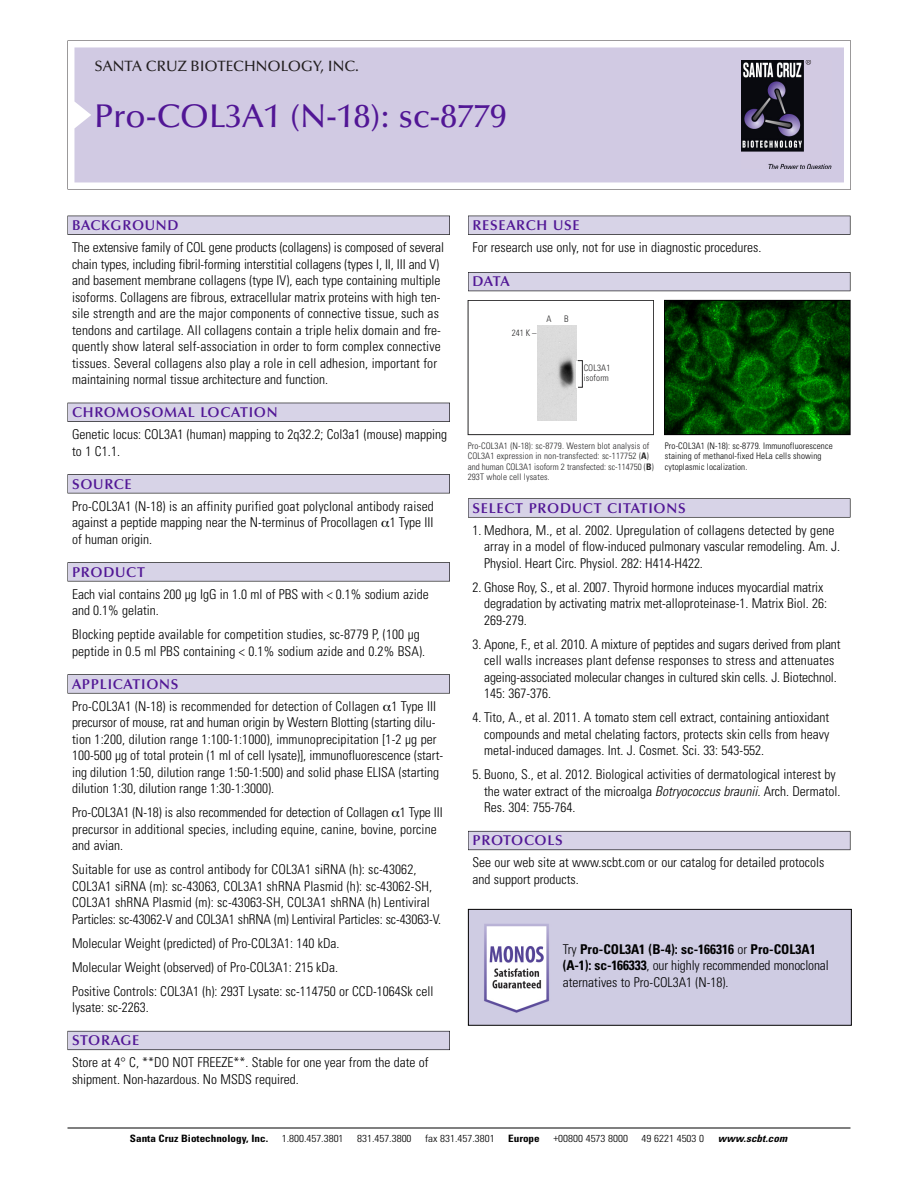
<style>
.page{position:relative;width:918px;height:1188px;background:#fff}
.page>*{position:absolute;margin:0;border:0;box-sizing:border-box;transform-origin:0 0}
.t1{font:500 33px "Optima";color:#511695}
.t2{font:500 15px "Optima";color:#231f20}
.t3{font:600 14.25px "Optima";letter-spacing:.05em;color:#511695}
.t4{font:300 condensed 13.5px/16.5px "Univers";color:#000}
.t5{font:300 condensed 10.2px "Univers";color:#000;scale:1.1 1}
.t6{font:700 condensed 10.2px "Univers";color:#000;scale:1.1 1}
.t7{font:italic 700 condensed 10.2px "Univers";letter-spacing:.005em;color:#000;scale:1.1 1}
.t8{font:9px/10.5px "Univers Condensed Light+JLWVYY";letter-spacing:.015em;color:#272627}
.t9{font:300 condensed 9px/10.5px "Univers";letter-spacing:.015em;color:#000}
.s1{font-family:"Univers Condensed Bold+PRSHKH"}
.s2{font-style:italic}
.s3{font-weight:700}
</style>
<div class="page">
<svg style="left:68px;top:40px;width:783px;height:149px"></svg>
<div style="left:74px;top:47px;width:770px;height:135px;background:#d1cae3"></div>
<img style="left:741px;top:60px;width:90px;height:108px">
<div style="left:68px;top:216px;width:382px;height:19px;background:#525155"></div>
<div style="left:68px;top:216px;width:381px;height:18px;background:#d7d3e7"></div>
<div style="left:68px;top:403px;width:382px;height:19px;background:#515055"></div>
<div style="left:68px;top:403px;width:381px;height:18px;background:#d7d3e7"></div>
<div style="left:68px;top:474px;width:382px;height:19px;background:#545357"></div>
<div style="left:68px;top:475px;width:381px;height:18px;background:#d7d3e7"></div>
<div style="left:68px;top:562px;width:382px;height:19px;background:#575759"></div>
<div style="left:68px;top:563px;width:381px;height:18px;background:#d7d3e7"></div>
<svg style="left:68px;top:674px;width:382px;height:20px"></svg>
<div style="left:68px;top:675px;width:381px;height:18px;background:#d7d3e7"></div>
<div style="left:68px;top:1031px;width:382px;height:19px;background:#66646e"></div>
<div style="left:68px;top:1031px;width:381px;height:18px;background:#d7d3e7"></div>
<div style="left:468px;top:216px;width:382px;height:19px;background:#525155"></div>
<div style="left:468px;top:216px;width:382px;height:18px;background:#d7d3e7"></div>
<div style="left:468px;top:272px;width:382px;height:19px;background:#535259"></div>
<div style="left:468px;top:273px;width:382px;height:18px;background:#d7d3e7"></div>
<div style="left:468px;top:498px;width:382px;height:20px;background:#666667"></div>
<div style="left:468px;top:499px;width:382px;height:18px;background:#d7d3e7"></div>
<div style="left:468px;top:831px;width:382px;height:19px;background:#66646d"></div>
<div style="left:468px;top:832px;width:382px;height:18px;background:#d7d3e7"></div>
<hr style="left:68px;top:1128px;width:782px;height:1px;background:#000">
<img style="left:666px;top:302px;width:182px;height:131px">
<div style="left:664px;top:300px;width:186px;height:135px;border:1px solid #000"></div>
<div style="left:468px;top:300px;width:186px;height:135px;border:1px solid #272627"></div>
<img style="left:538px;top:325px;width:38px;height:96px">
<img style="left:470px;top:911px;width:380px;height:113px">
<div style="left:468px;top:909px;width:384px;height:117px;border:1px solid #000"></div>
<p class="t2" style="left:94px;top:61px;width:266px">SANTA CRUZ BIOTECHNOLOGY, INC.</p>
<h1 class="t1" style="left:94px;top:103px;width:414px">Pro-COL3A1 (N-18): sc-8779</h1>
<p class="t3" style="left:72px;top:219px;width:108px">BACKGROUND</p>
<p class="t4" style="left:72px;top:240px;width:374px">The extensive family of COL gene products (collagens) is composed of several chain types, including fibril-forming interstitial collagens (types I, II, III and V) and basement membrane collagens (type IV), each type containing multiple isoforms. Collagens are fibrous, extracellular matrix proteins with high ten&shy;sile strength and are the major components of connective tissue, such as tendons and cartilage. All collagens contain a triple helix domain and fre&shy;quently show lateral self-association in order to form complex connective tissues. Several collagens also play a role in cell adhesion, important for maintaining normal tissue architecture and function.</p>
<p class="t3" style="left:72px;top:407px;width:207px">CHROMOSOMAL LOCATION</p>
<p class="t4" style="left:72px;top:427px;width:377px">Genetic locus: COL3A1 (human) mapping to 2q32.2; Col3a1 (mouse) mapping to 1 C1.1.</p>
<p class="t3" style="left:72px;top:478px;width:61px">SOURCE</p>
<p class="t4" style="left:72px;top:499px;width:363px;text-align:justify">Pro-COL3A1 (N-18) is an affinity purified goat polyclonal antibody raised against a peptide mapping near the N-terminus of Procollagen 1 Type III of human origin.</p>
<p class="t3" style="left:72px;top:566px;width:74px">PRODUCT</p>
<p class="t4" style="left:72px;top:587px;width:358px">Each vial contains 200 µg IgG in 1.0 ml of PBS with &lt; 0.1% sodium azide and 0.1% gelatin.</p>
<p class="t4" style="left:72px;top:627px;width:355px">Blocking peptide available for competition studies, sc-8779 P, (100 µg peptide in 0.5 ml PBS containing &lt; 0.1% sodium azide and 0.2% BSA).</p>
<p class="t3" style="left:72px;top:678px;width:108px">APPLICATIONS</p>
<p class="t4" style="left:72px;top:699px;width:373px">Pro-COL3A1 (N-18) is recommended for detection of Collagen 1 Type III precursor of mouse, rat and human origin by Western Blotting (starting dilu&shy;tion 1:200, dilution range 1:100-1:1000), immunoprecipitation [1-2 µg per 100-500 µg of total protein (1 ml of cell lysate)], immunofluorescence (start&shy;ing dilution 1:50, dilution range 1:50-1:500) and solid phase ELISA (starting dilution 1:30, dilution range 1:30-1:3000).</p>
<p class="t4" style="left:72px;top:805px;width:372px">Pro-COL3A1 (N-18) is also recommended for detection of Collagen 1 Type III precursor in additional species, including equine, canine, bovine, porcine and avian.</p>
<p class="t4" style="left:72px;top:862px;width:370px">Suitable for use as control antibody for COL3A1 siRNA (h): sc-43062, COL3A1 siRNA (m): sc-43063, COL3A1 shRNA Plasmid (h): sc-43062-SH, COL3A1 shRNA Plasmid (m): sc-43063-SH, COL3A1 shRNA (h) Lentiviral Particles: sc-43062-V and COL3A1 shRNA (m) Lentiviral Particles: sc-43063-V.</p>
<p class="t4" style="left:72px;top:932px;width:363px;line-height:24px">Molecular Weight (predicted) of Pro-COL3A1: 140 kDa.<br>Molecular Weight (observed) of Pro-COL3A1: 215 kDa.<br>Positive Controls: COL3A1 (h): 293T Lysate: sc-114750 or CCD-1064Sk cell</p>
<p class="t4" style="left:72px;top:1000px;width:78px">lysate: sc-2263.</p>
<p class="t3" style="left:72px;top:1035px;width:69px">STORAGE</p>
<p class="t4" style="left:72px;top:1055px;width:358px">Store at 4° C, **DO NOT FREEZE**. Stable for one year from the date of shipment. Non-hazardous. No MSDS required.</p>
<p class="t3" style="left:473px;top:219px;width:109px">RESEARCH USE</p>
<p class="t4" style="left:473px;top:240px;width:290px">For research use only, not for use in diagnostic procedures.</p>
<p class="t3" style="left:473px;top:276px;width:39px">DATA</p>
<p class="t8" style="left:512px;top:329px;width:26px">241 K –</p>
<p class="t8" style="left:547px;top:314px;width:7px">A</p>
<p class="t8" style="left:564px;top:314px;width:6px">B</p>
<p class="t8" style="left:584px;top:363px;width:28px">COL3A1 isoform</p>
<p class="t8" style="left:468px;top:441px;width:187px">Pro-COL3A1 (N-18): sc-8779. Western blot analysis of COL3A1 expression in non-transfected: sc-117752 (<span class="s1">A</span>) and human COL3A1 isoform 2 transfected: sc-114750 (<span class="s1">B</span>)<br>293T whole cell lysates.</p>
<p class="t9" style="left:665px;top:441px;width:169px">Pro-COL3A1 (N-18): sc-8779. Immunofluorescence staining of methanol-fixed HeLa cells showing cytoplasmic localization.</p>
<p class="t3" style="left:473px;top:502px;width:215px">SELECT PRODUCT CITATIONS</p>
<p class="t4" style="left:484px;top:523px;width:358px;text-indent:-12px">1. Medhora, M., et al. 2002. Upregulation of collagens detected by gene array in a model of flow-induced pulmonary vascular remodeling. Am. J.<br>Physiol. Heart Circ. Physiol. 282: H414-H422.</p>
<p class="t4" style="left:484px;top:580px;width:345px;text-indent:-12px">2. Ghose Roy, S., et al. 2007. Thyroid hormone induces myocardial matrix degradation by activating matrix met-alloproteinase-1. Matrix Biol. 26:<br>269-279.</p>
<p class="t4" style="left:484px;top:637px;width:358px;text-indent:-12px">3. Apone, F., et al. 2010. A mixture of peptides and sugars derived from plant cell walls increases plant defense responses to stress and attenuates ageing-associated molecular changes in cultured skin cells. J. Biotechnol.<br>145: 367-376.</p>
<p class="t4" style="left:484px;top:710px;width:347px;text-align:justify;text-indent:-12px">4. Tito, A., et al. 2011. A tomato stem cell extract, containing antioxidant compounds and metal chelating factors, protects skin cells from heavy metal-induced damages. Int. J. Cosmet. Sci. 33: 543-552.</p>
<p class="t4" style="left:484px;top:767px;width:358px;text-indent:-12px">5. Buono, S., et al. 2012. Biological activities of dermatological interest by the water extract of the microalga <span class="s2">Botryococcus braunii.</span> Arch. Dermatol.<br>Res. 304: 755-764.</p>
<p class="t3" style="left:473px;top:835px;width:92px">PROTOCOLS</p>
<p class="t4" style="left:473px;top:856px;width:353px">See our web site at www.scbt.com or our catalog for detailed protocols and support products.</p>
<p class="t4" style="left:563px;top:942px;width:267px">Try <span class="s3">Pro-COL3A1 (B-4): sc-166316</span> or <span class="s3">Pro-COL3A1 (A-1): sc-166333</span>, our highly recommended monoclonal aternatives to Pro-COL3A1 (N-18).</p>
<p class="t6" style="left:130px;top:1135px;width:127px">Santa Cruz Biotechnology, Inc.</p>
<p class="t5" style="left:282px;top:1135px;width:58px">1.800.457.3801</p>
<p class="t5" style="left:357px;top:1135px;width:51px">831.457.3800</p>
<p class="t5" style="left:425px;top:1135px;width:65px">fax 831.457.3801</p>
<p class="t6" style="left:508px;top:1135px;width:30px">Europe</p>
<p class="t5" style="left:553px;top:1135px;width:69px">+00800 4573 8000</p>
<p class="t5" style="left:642px;top:1135px;width:58px">49 6221 4503 0</p>
<p class="t7" style="left:718px;top:1135px;width:64px">www.scbt.com</p>
</div>
